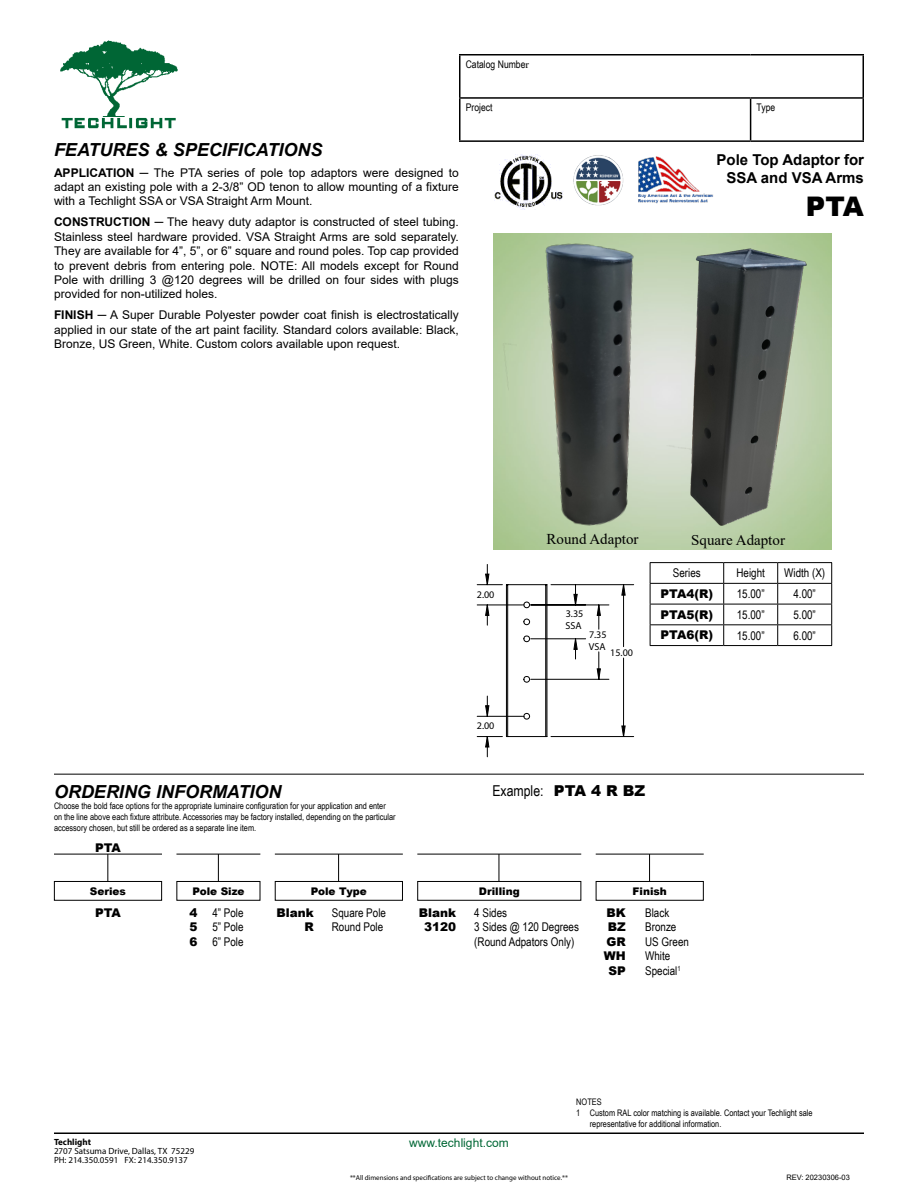
<style>
.page{position:relative;width:918px;height:1188px;background:#fff}
.page>*{position:absolute;margin:0;border:0;box-sizing:border-box;transform-origin:0 0}
.t1{font:900 27px "Arial";color:#000}
.t2{font:italic 700 18px "Arial";color:#000}
.t3{font:700 15px/18px "Arial";color:#000;text-align:right}
.t4{font:15px "Times New Roman";color:#000}
.t5{font:15px "Arial Narrow";color:#000}
.t6{font:12px/14.4px "Arial";color:#000;text-align:justify}
.t7{font:12px/14.4px "Arial Narrow";color:#000;text-align:justify}
.t8{font:900 12px "Arial";color:#000}
.t9{font:12px "Arial";color:#016735}
.t10{font:900 10.5px "Arial";color:#000}
.t11{font:10.5px "Arial Narrow";color:#000}
.t12{font:10.2px/11.2px "Arial";color:#000}
.t13{font:9px/10.8px "Arial Narrow";color:#000}
.t14{font:9px/9px "Myriad Pro";color:#000}
.t15{font:700 9px "Myriad Pro";color:#000}
.t16{font:7.5px "Arial";color:#000}
.t17{font:7.05px "Myriad Pro";color:#000}
.s1{font-family:"Times New Roman"}
.s2{font-weight:700}
.s3{font-family:"Arial";font-weight:900}
</style>
<div class="page">
<hr style="left:459px;top:54px;width:292px;height:2px;background:#000">
<hr style="left:459px;top:55px;width:1px;height:42px;background:#000">
<hr style="left:751px;top:54px;width:113px;height:2px;background:#000">
<hr style="left:862px;top:55px;width:2px;height:42px;background:#000">
<hr style="left:459px;top:97px;width:292px;height:2px;background:#000">
<hr style="left:459px;top:99px;width:1px;height:41px;background:#000">
<hr style="left:751px;top:97px;width:113px;height:2px;background:#000">
<hr style="left:750px;top:99px;width:1px;height:41px;background:#000">
<hr style="left:862px;top:99px;width:2px;height:41px;background:#000">
<hr style="left:459px;top:140px;width:292px;height:2px;background:#000">
<hr style="left:751px;top:140px;width:113px;height:2px;background:#000">
<hr style="left:54px;top:774px;width:810px;height:1px;background:#000">
<img style="left:60px;top:40px;width:118px;height:89px">
<hr style="left:650px;top:645px;width:74px;height:1px;background:#000">
<hr style="left:724px;top:645px;width:54px;height:1px;background:#000">
<hr style="left:778px;top:645px;width:54px;height:1px;background:#000">
<hr style="left:778px;top:562px;width:54px;height:1px;background:#000">
<svg style="left:777px;top:564px;width:1px;height:81px"></svg>
<svg style="left:831px;top:563px;width:1px;height:82px"></svg>
<hr style="left:724px;top:583px;width:54px;height:1px;background:#000">
<hr style="left:778px;top:583px;width:54px;height:1px;background:#000">
<hr style="left:724px;top:604px;width:54px;height:1px;background:#000">
<hr style="left:778px;top:604px;width:54px;height:1px;background:#000">
<hr style="left:724px;top:624px;width:54px;height:1px;background:#000">
<hr style="left:778px;top:624px;width:54px;height:1px;background:#000">
<svg style="left:650px;top:602px;width:1px;height:43px"></svg>
<svg style="left:723px;top:564px;width:1px;height:81px"></svg>
<hr style="left:650px;top:583px;width:74px;height:1px;background:#000">
<hr style="left:650px;top:604px;width:74px;height:1px;background:#000">
<hr style="left:650px;top:624px;width:74px;height:1px;background:#000">
<hr style="left:54px;top:1132px;width:810px;height:2px;background:#000">
<img style="left:494px;top:154px;width:69px;height:56px">
<hr style="left:596px;top:854px;width:108px;height:1px;background:#000">
<svg style="left:649px;top:854px;width:1px;height:27px"></svg>
<div style="left:596px;top:881px;width:108px;height:20px;border:1px solid #000"></div>
<hr style="left:54px;top:854px;width:108px;height:1px;background:#000">
<svg style="left:107px;top:854px;width:1px;height:27px"></svg>
<div style="left:54px;top:881px;width:108px;height:20px;border:1px solid #000"></div>
<hr style="left:176px;top:854px;width:84px;height:1px;background:#000">
<svg style="left:218px;top:854px;width:1px;height:27px"></svg>
<div style="left:176px;top:881px;width:84px;height:20px;border:1px solid #000"></div>
<hr style="left:275px;top:854px;width:128px;height:1px;background:#000">
<svg style="left:338px;top:854px;width:1px;height:27px"></svg>
<div style="left:275px;top:881px;width:128px;height:20px;border:1px solid #000"></div>
<hr style="left:465px;top:555px;width:174px;height:1px;background:#808080">
<hr style="left:465px;top:555px;width:1px;height:210px;background:#808080">
<hr style="left:465px;top:1082px;width:174px;height:1px;background:#808080">
<hr style="left:917px;top:555px;width:1px;height:210px;background:#808080">
<svg style="left:477px;top:555px;width:158px;height:203px"></svg>
<hr style="left:417px;top:854px;width:164px;height:1px;background:#000">
<svg style="left:499px;top:854px;width:1px;height:27px"></svg>
<div style="left:417px;top:881px;width:164px;height:20px;border:1px solid #000"></div>
<img style="left:485px;top:233px;width:238px;height:369px">
<img style="left:672px;top:233px;width:146px;height:331px">
<img style="left:573px;top:155px;width:141px;height:51px">
<p class="t11" style="left:466px;top:56px;width:65px">Catalog Numbe<span class="s1">r</span></p>
<p class="t11" style="left:466px;top:100px;width:28px">Project</p>
<p class="t11" style="left:757px;top:100px;width:20px">Type</p>
<h2 class="t2" style="left:54px;top:137px;width:270px">FEATURES &amp; SPECIFICATIONS</h2>
<p class="t6" style="left:54px;top:165px;width:407px"><span class="s2">APPLICATION</span> ─ The PTA series of pole top adaptors were designed to adapt an existing pole with a 2-3/8” OD tenon to allow mounting of a fixture with a Techlight SSA or VSA Straight Arm Mount.</p>
<p class="t6" style="left:54px;top:215px;width:406px"><span class="s2">CONSTRUCTION</span> ─ The heavy duty adaptor is constructed of steel tubing.<br>Stainless steel hardware provided. VSA Straight Arms are sold separately.<br>They are available for 4”, 5”, or 6” square and round poles. Top cap provided to prevent debris from entering pole. NOTE: All models except for Round Pole with drilling 3 @120 degrees will be drilled on four sides with plugs provided for non-utilized holes.</p>
<p class="t6" style="left:54px;top:308px;width:406px"><span class="s2">FINISH</span> ─ A Super Durable Polyester powder coat finish is electrostatically applied in our state of the art paint facility. Standard colors available: Black, Bronze, US Green, White. Custom colors available upon request.</p>
<p class="t3" style="left:717px;top:151px;width:149px">Pole Top Adaptor for<br>SSA and VSA Arms</p>
<h1 class="t1" style="left:806px;top:186px;width:60px">PTA</h1>
<p class="t4" style="left:546px;top:528px;width:94px">Round Adaptor</p>
<p class="t4" style="left:691px;top:529px;width:95px">Square Adaptor</p>
<p class="t12" style="left:477px;top:589px;width:19px">2.00</p>
<p class="t12" style="left:565px;top:608px;width:19px">3.35<br>SSA</p>
<p class="t12" style="left:589px;top:629px;width:19px">7.35<br>VSA</p>
<p class="t12" style="left:610px;top:646px;width:24px">15.00</p>
<p class="t7" style="left:673px;top:565px;width:29px">Series</p>
<p class="t7" style="left:736px;top:565px;width:30px">Height</p>
<p class="t7" style="left:784px;top:565px;width:43px">Width (X)</p>
<p class="t8" style="left:661px;top:585px;width:54px">PTA4(R)</p>
<p class="t7" style="left:737px;top:586px;width:29px">15.00”</p>
<p class="t7" style="left:793px;top:586px;width:24px">4.00”</p>
<p class="t8" style="left:661px;top:606px;width:54px">PTA5(R)</p>
<p class="t7" style="left:737px;top:607px;width:29px">15.00”</p>
<p class="t7" style="left:793px;top:607px;width:24px">5.00”</p>
<p class="t8" style="left:661px;top:626px;width:54px">PTA6(R)</p>
<p class="t7" style="left:737px;top:628px;width:29px">15.00”</p>
<p class="t7" style="left:793px;top:628px;width:24px">6.00”</p>
<p class="t12" style="left:477px;top:720px;width:19px">2.00</p>
<h2 class="t2" style="left:54px;top:780px;width:229px">ORDERING INFORMATION</h2>
<p class="t13" style="left:54px;top:800px;width:343px">Choose the bold face options for the appropriate luminaire configuration for your application and enter on the line above each fixture attribute. Accessories may be factory installed, depending on the particular accessory chosen, but still be ordered as a separate line item.</p>
<p class="t5" style="left:492px;top:780px;width:154px">Example: <span class="s3">PTA 4 R BZ</span></p>
<p class="t8" style="left:95px;top:839px;width:27px">PTA</p>
<p class="t10" style="left:90px;top:883px;width:38px">Series</p>
<p class="t10" style="left:192px;top:883px;width:54px">Pole Size</p>
<p class="t10" style="left:311px;top:883px;width:58px">Pole Type</p>
<p class="t10" style="left:479px;top:883px;width:42px">Drilling</p>
<p class="t10" style="left:633px;top:883px;width:36px">Finish</p>
<p class="t8" style="left:95px;top:904px;width:27px">PTA</p>
<p class="t7" style="left:189px;top:905px;width:56px"><span class="s3">4</span> 4” Pole <span class="s3">5</span> 5” Pole <span class="s3">6</span> 6” Pole</p>
<p class="t8" style="left:277px;top:904px;width:39px">Blank</p>
<p class="t7" style="left:332px;top:905px;width:56px">Square Pole</p>
<p class="t8" style="left:305px;top:918px;width:11px">R</p>
<p class="t7" style="left:332px;top:920px;width:53px">Round Pole</p>
<p class="t8" style="left:419px;top:904px;width:39px">Blank</p>
<p class="t7" style="left:474px;top:905px;width:34px">4 Sides</p>
<p class="t8" style="left:424px;top:918px;width:34px">3120</p>
<p class="t7" style="left:474px;top:920px;width:106px">3 Sides @ 120 Degrees (Round Adpators Only)</p>
<p class="t8" style="left:606px;top:904px;width:21px">BK</p>
<p class="t7" style="left:645px;top:905px;width:26px">Black</p>
<p class="t8" style="left:608px;top:918px;width:19px">BZ</p>
<p class="t7" style="left:645px;top:920px;width:33px">Bronze</p>
<p class="t8" style="left:606px;top:933px;width:21px">GR</p>
<p class="t7" style="left:645px;top:934px;width:45px">US Green</p>
<p class="t8" style="left:604px;top:947px;width:23px">WH</p>
<p class="t7" style="left:645px;top:948px;width:27px">White</p>
<p class="t8" style="left:608px;top:962px;width:19px">SP</p>
<p class="t7" style="left:645px;top:963px;width:37px">Special<sup>1</sup></p>
<p class="t15" style="left:54px;top:1137px;width:39px">Techlight</p>
<p class="t14" style="left:54px;top:1147px;width:142px">2707 Satsuma Drive, Dallas, TX 75229<br>PH: 214.350.0591 FX: 214.350.9137</p>
<p class="t9" style="left:409px;top:1135px;width:101px">www.techlight.com</p>
<p class="t17" style="left:350px;top:1173px;width:219px">**All dimensions and specifications are subject to change without notice.**</p>
<p class="t13" style="left:576px;top:1096px;width:27px">NOTES</p>
<p class="t13" style="left:576px;top:1107px;width:238px">1 Custom RAL color matching is available. Contact your Techlight sale</p>
<p class="t13" style="left:590px;top:1118px;width:133px">representative for additional information.</p>
<p class="t16" style="left:786px;top:1172px;width:65px">REV: 20230306-03</p>
</div>
